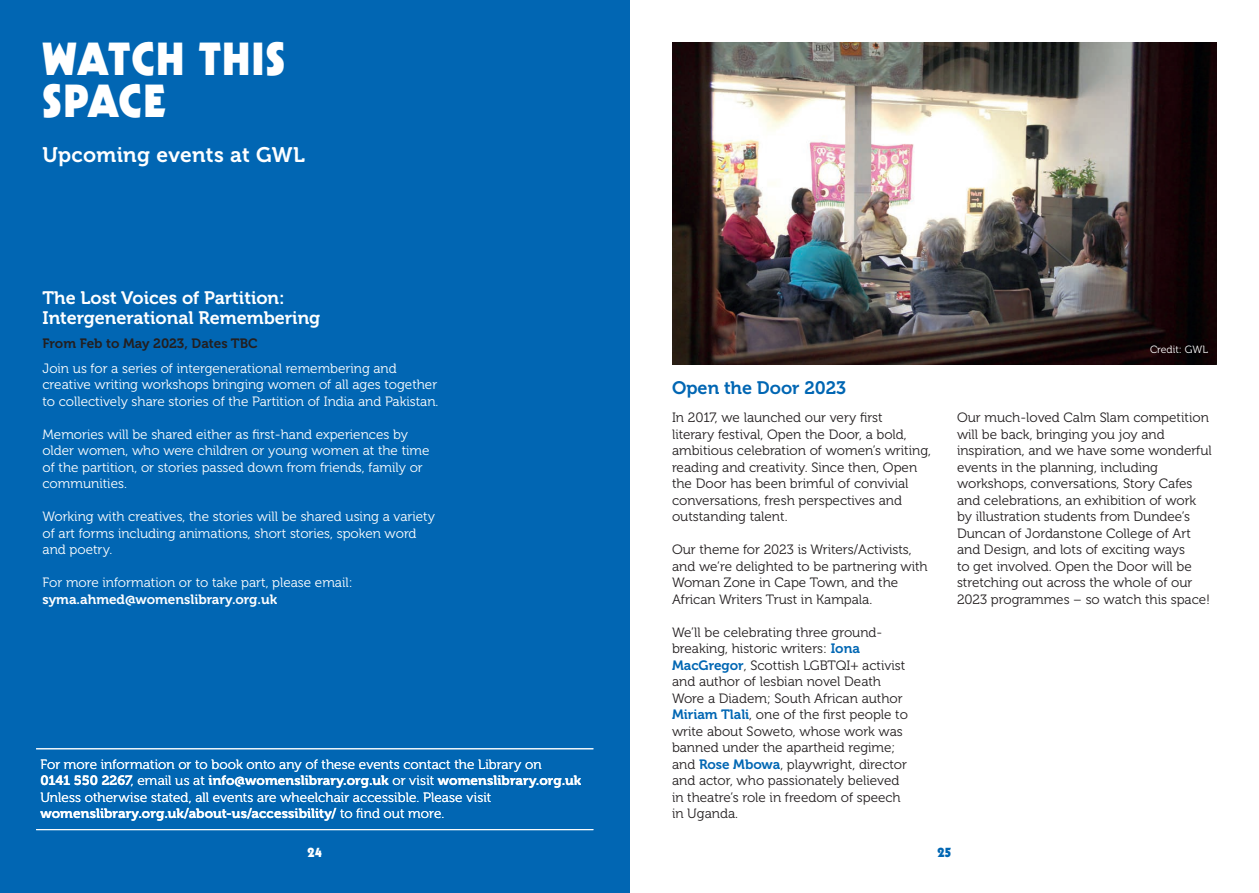
<style>
.page{position:relative;width:1259px;height:893px;background:#fff}
.page>*{position:absolute;margin:0;border:0;box-sizing:border-box;transform-origin:0 0}
.t1{font:900 45px "Kabel LT Pro";letter-spacing:.03em;color:#fff}
.t2{font:21px "Museo 700";letter-spacing:.015em;color:#fff}
.GWL_Programme_Event{font:18px/20.7px "Museo 700";color:#fff}
.GWL_Programme_Event-2{font:18px "Museo 700";color:#0166b3}
.GWL_Programme_Body{font:13.5px/16.5px "Museo 300";color:#231f20}
.GWL_Programme_Body-2{font:13.5px/16.5px "Museo 300";color:#fff}
.GWL_Programme_Event-3{font:13.5px/16.5px "Museo 300";letter-spacing:.005em;color:#fff}
.GWL_Programme_Event-4{font:13.5px "Museo 700";color:#231f20}
.t3{font:900 13.5px "Kabel LT Pro";color:#fff}
.t4{font:900 13.5px "Kabel LT Pro";color:#0166b3}
.GWL_Programme_Body-3{font:10.5px "Museo 300";color:#fff}
.s1{font-family:"Museo 700"}
.s2{font-family:"Museo 700";color:#0166b3}
</style>
<div class="page">
<div style="left:0;top:0;width:629px;height:893px;background:#0166b3"></div>
<img style="left:672px;top:43px;width:544px;height:321px">
<hr style="left:36px;top:829px;width:557px;height:1px;background:#fff">
<hr style="left:36px;top:748px;width:557px;height:1px;background:#fff">
<p class="t1" style="left:43px;top:31px;width:244px">WATCH THIS</p>
<p class="t1" style="left:43px;top:73px;width:124px">SPACE</p>
<p class="t2" style="left:43px;top:143px;width:264px">Upcoming events at GWL</p>
<p class="GWL_Programme_Event" style="left:43px;top:287px;width:279px">The Lost Voices of Partition:<br>Intergenerational Remembering</p>
<p class="GWL_Programme_Event-4" style="left:43px;top:336px;width:217px">From Feb to May 2023, Dates TBC</p>
<p class="GWL_Programme_Body-2" style="left:43px;top:360px;width:397px">Join us for a series of intergenerational remembering and creative writing workshops bringing women of all ages together to collectively share stories of the Partition of India and Pakistan.</p>
<p class="GWL_Programme_Body-2" style="left:43px;top:426px;width:388px">Memories will be shared either as first-hand experiences by older women, who were children or young women at the time of the partition, or stories passed down from friends, family or communities.</p>
<p class="GWL_Programme_Body-2" style="left:43px;top:508px;width:394px">Working with creatives, the stories will be shared using a variety of art forms including animations, short stories, spoken word and poetry.</p>
<p class="GWL_Programme_Body-2" style="left:43px;top:574px;width:311px">For more information or to take part, please email: <span class="s1">syma.ahmed@womenslibrary.org.uk</span></p>
<p class="GWL_Programme_Body-3" style="left:1150px;top:344px;width:59px">Credit: GWL</p>
<p class="GWL_Programme_Event-2" style="left:672px;top:378px;width:176px">Open the Door 2023</p>
<p class="GWL_Programme_Body" style="left:672px;top:409px;width:260px">In 2017, we launched our very first<br>literary festival, Open the Door, a bold, ambitious celebration of women’s writing, reading and creativity. Since then, Open the Door has been brimful of convivial conversations, fresh perspectives and outstanding talent.</p>
<p class="GWL_Programme_Body" style="left:672px;top:541px;width:257px">Our theme for 2023 is Writers/Activists, and we’re delighted to be partnering with Woman Zone in Cape Town, and the African Writers Trust in Kampala.</p>
<p class="GWL_Programme_Body" style="left:672px;top:624px;width:237px">We’ll be celebrating three ground&shy;breaking, historic writers: <span class="s2">Iona MacGregor</span>, Scottish LGBTQI+ activist and author of lesbian novel Death Wore a Diadem; South African author <span class="s2">Miriam Tlali</span>, one of the first people to write about Soweto, whose work was banned under the apartheid regime; and <span class="s2">Rose Mbowa</span>, playwright, director and actor, who passionately believed in theatre’s role in freedom of speech in Uganda.</p>
<p class="GWL_Programme_Body" style="left:957px;top:409px;width:256px">Our much-loved Calm Slam competition will be back, bringing you joy and inspiration, and we have some wonderful events in the planning, including workshops, conversations, Story Cafes and celebrations, an exhibition of work by illustration students from Dundee’s Duncan of Jordanstone College of Art and Design, and lots of exciting ways<br>to get involved. Open the Door will be stretching out across the whole of our 2023 programmes – so watch this space!</p>
<p class="GWL_Programme_Event-3" style="left:40px;top:756px;width:542px">For more information or to book onto any of these events contact the Library on<br><span class="s1">0141 550 2267</span>, email us at <span class="s1">info@womenslibrary.org.uk</span> or visit <span class="s1">womenslibrary.org.uk </span>Unless otherwise stated, all events are wheelchair accessible. Please visit <span class="s1">womenslibrary.org.uk/about-us/accessibility/</span> to find out more.</p>
<p class="t3" style="left:307px;top:843px;width:16px">24</p>
<p class="t4" style="left:937px;top:843px;width:15px">25</p>
</div>
